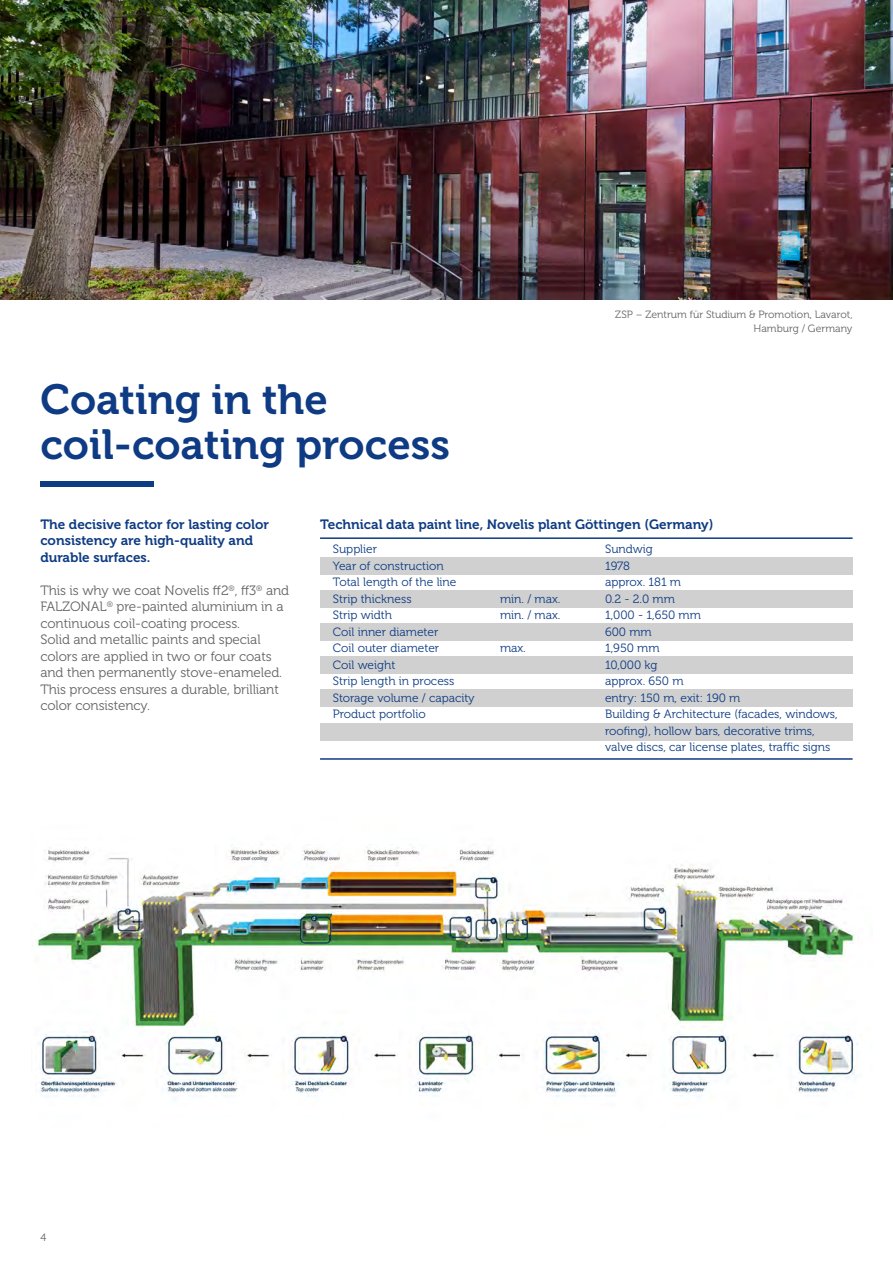
<style>
.page{position:relative;width:893px;height:1263px;background:#fff}
.page>*{position:absolute;margin:0;border:0;box-sizing:border-box;transform-origin:0 0}
.t1{font:42px/45px "Museo 700";color:#0e3b83}
.t2{font:13.5px/16.5px "Museo 300";letter-spacing:-.005em;color:#646363}
.t3{font:13.5px/16.5px "Museo 700";color:#0e3b83}
.t4{font:12px/16.5px "Museo 300";color:#0e3b83}
.t5{font:10.5px/13.5px "Museo 300";color:#646363;text-align:right}
</style>
<div class="page">
<img style="left:0;top:0;width:893px;height:300px">
<img style="left:36px;top:847px;width:822px;height:252px">
<div style="left:40px;top:481px;width:113px;height:5px;background:#0e3b83"></div>
<hr style="left:320px;top:537px;width:533px;height:2px;background:#0e3b83">
<hr style="left:320px;top:758px;width:533px;height:2px;background:#0e3b83">
<div style="left:320px;top:557px;width:533px;height:17px;background:#d0d0d0"></div>
<div style="left:320px;top:590px;width:533px;height:17px;background:#d0d0d0"></div>
<div style="left:320px;top:624px;width:533px;height:17px;background:#d0d0d0"></div>
<div style="left:320px;top:657px;width:533px;height:17px;background:#d0d0d0"></div>
<div style="left:320px;top:690px;width:533px;height:17px;background:#d0d0d0"></div>
<div style="left:320px;top:723px;width:533px;height:17px;background:#d0d0d0"></div>
<h1 class="t1" style="left:40px;top:378px;width:411px">Coating in the coil-coating process</h1>
<p class="t5" style="left:615px;top:308px;width:239px">ZSP – Zentrum für Studium &amp; Promotion, Lavarot,<br>Hamburg / Germany</p>
<p class="t3" style="left:40px;top:516px;width:230px">The decisive factor for lasting color consistency are high-quality and durable surfaces.</p>
<p class="t2" style="left:40px;top:582px;width:250px">This is why we coat Novelis ff2<sup>®</sup>, ff3<sup>®</sup> and FALZONAL<sup>®</sup> pre-painted aluminium in a continuous coil-coating process.<br>Solid and metallic paints and special colors are applied in two or four coats and then permanently stove-enameled.<br>This process ensures a durable, brilliant color consistency.</p>
<p class="t3" style="left:320px;top:516px;width:395px">Technical data paint line, Novelis plant Göttingen (Germany)</p>
<p class="t4" style="left:333px;top:541px;width:46px">Supplier</p>
<p class="t4" style="left:605px;top:541px;width:49px">Sundwig</p>
<p class="t4" style="left:333px;top:558px;width:112px">Year of construction</p>
<p class="t4" style="left:605px;top:558px;width:27px">1978</p>
<p class="t4" style="left:333px;top:574px;width:125px">Total length of the line</p>
<p class="t4" style="left:605px;top:574px;width:78px">approx. 181 m</p>
<p class="t4" style="left:333px;top:591px;width:80px">Strip thickness</p>
<p class="t4" style="left:500px;top:591px;width:62px">min. / max.</p>
<p class="t4" style="left:605px;top:591px;width:71px">0.2 - 2.0 mm</p>
<p class="t4" style="left:333px;top:607px;width:61px">Strip width</p>
<p class="t4" style="left:500px;top:607px;width:62px">min. / max.</p>
<p class="t4" style="left:605px;top:607px;width:97px">1,000 - 1,650 mm</p>
<p class="t4" style="left:333px;top:624px;width:107px">Coil inner diameter</p>
<p class="t4" style="left:605px;top:624px;width:48px">600 mm</p>
<p class="t4" style="left:333px;top:640px;width:108px">Coil outer diameter</p>
<p class="t4" style="left:500px;top:640px;width:27px">max.</p>
<p class="t4" style="left:605px;top:640px;width:56px">1,950 mm</p>
<p class="t4" style="left:333px;top:657px;width:64px">Coil weight</p>
<p class="t4" style="left:605px;top:657px;width:54px">10,000 kg</p>
<p class="t4" style="left:333px;top:673px;width:123px">Strip length in process</p>
<p class="t4" style="left:605px;top:673px;width:80px">approx. 650 m</p>
<p class="t4" style="left:333px;top:690px;width:143px">Storage volume / capacity</p>
<p class="t4" style="left:605px;top:690px;width:137px">entry: 150 m, exit: 190 m</p>
<p class="t4" style="left:333px;top:706px;width:94px">Product portfolio</p>
<p class="t4" style="left:605px;top:706px;width:234px">Building &amp; Architecture (facades, windows, roofing), hollow bars, decorative trims, valve discs, car license plates, traffic signs</p>
<p class="t5" style="left:40px;top:1231px;width:7px">4</p>
</div>
